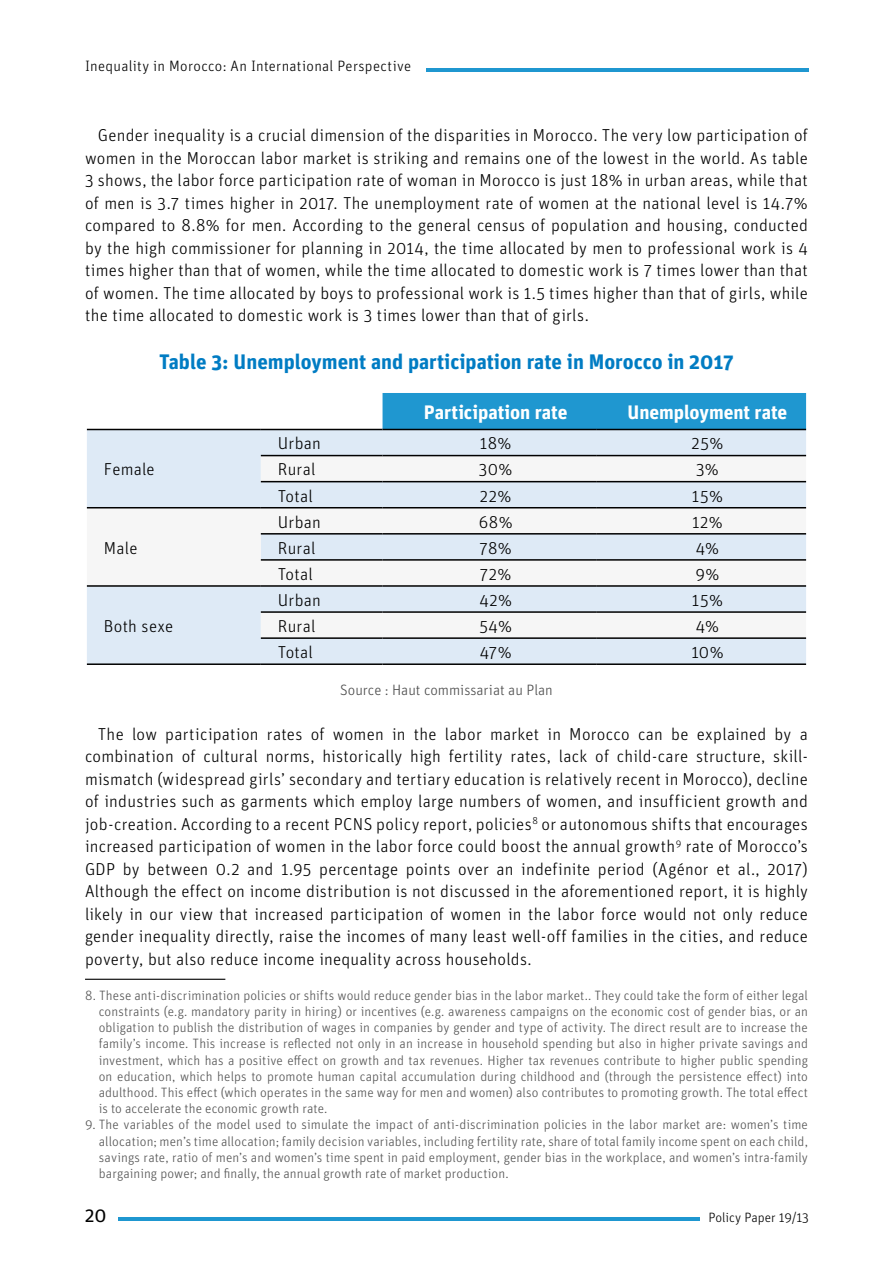
<style>
.page{position:relative;width:893px;height:1263px;background:#fff}
.page>*{position:absolute;margin:0;border:0;box-sizing:border-box;transform-origin:0 0}
.t1{font:700 21px "Unit Pro";color:#007cc3}
.t2{font:700 19.5px "Unit Pro";letter-spacing:-.005em;color:#fff}
.t3{font:19.5px "Unit Pro";color:#000}
.t4{font:300 17.25px/22.5px "Unit Pro";letter-spacing:.015em;color:#000;text-align:justify}
.t5{font:300 15px "Unit Pro";letter-spacing:.02em;color:#000}
.t6{font:300 15px "Unit Pro";color:#4b4b4b}
.t7{font:300 13.5px/16.2px "Unit Pro";letter-spacing:.005em;color:#535353;text-align:justify}
.t8{font:300 13.5px "Unit Pro";color:#000}
</style>
<div class="page">
<hr style="left:426px;top:69px;width:383px;height:3px;background:#1f97d0">
<hr style="left:118px;top:1217px;width:582px;height:3px;background:#1f97d0">
<div style="left:383px;top:393px;width:423px;height:36px;background:#1f97d0"></div>
<div style="left:87px;top:430px;width:719px;height:233px;background:#deeaf6"></div>
<svg style="left:87px;top:456px;width:719px;height:182px;fill:#f6f6f6"></svg>
<hr style="left:596px;top:429px;width:210px;height:1px;background:#000">
<hr style="left:383px;top:429px;width:213px;height:1px;background:#000">
<hr style="left:261px;top:429px;width:122px;height:1px;background:#000">
<hr style="left:87px;top:429px;width:174px;height:1px;background:#000">
<hr style="left:596px;top:455px;width:210px;height:1px;background:#000">
<hr style="left:383px;top:455px;width:213px;height:1px;background:#000">
<hr style="left:261px;top:455px;width:122px;height:1px;background:#000">
<hr style="left:596px;top:481px;width:210px;height:1px;background:#000">
<hr style="left:383px;top:481px;width:213px;height:1px;background:#000">
<hr style="left:261px;top:481px;width:122px;height:1px;background:#000">
<hr style="left:596px;top:507px;width:210px;height:1px;background:#000">
<hr style="left:383px;top:507px;width:213px;height:1px;background:#000">
<hr style="left:261px;top:507px;width:122px;height:1px;background:#000">
<hr style="left:87px;top:507px;width:174px;height:1px;background:#000">
<hr style="left:596px;top:533px;width:210px;height:2px;background:#000">
<hr style="left:383px;top:533px;width:213px;height:2px;background:#000">
<hr style="left:261px;top:533px;width:122px;height:2px;background:#000">
<hr style="left:596px;top:559px;width:210px;height:2px;background:#000">
<hr style="left:383px;top:559px;width:213px;height:2px;background:#000">
<hr style="left:261px;top:559px;width:122px;height:2px;background:#000">
<hr style="left:596px;top:585px;width:210px;height:2px;background:#000">
<hr style="left:383px;top:585px;width:213px;height:2px;background:#000">
<hr style="left:261px;top:585px;width:122px;height:2px;background:#000">
<hr style="left:87px;top:585px;width:174px;height:2px;background:#000">
<hr style="left:87px;top:663px;width:174px;height:2px;background:#000">
<hr style="left:596px;top:611px;width:210px;height:2px;background:#000">
<hr style="left:383px;top:611px;width:213px;height:2px;background:#000">
<hr style="left:261px;top:611px;width:122px;height:2px;background:#000">
<hr style="left:596px;top:637px;width:210px;height:2px;background:#000">
<hr style="left:383px;top:637px;width:213px;height:2px;background:#000">
<hr style="left:261px;top:637px;width:122px;height:2px;background:#000">
<hr style="left:596px;top:663px;width:210px;height:2px;background:#000">
<hr style="left:383px;top:663px;width:213px;height:2px;background:#000">
<hr style="left:261px;top:663px;width:122px;height:2px;background:#000">
<hr style="left:85px;top:979px;width:140px;height:1px;background:#000">
<p class="t5" style="left:85px;top:57px;width:328px">Inequality in Morocco: An International Perspective</p>
<p class="t4" style="left:85px;top:124px;width:724px;text-indent:13px">Gender inequality is a crucial dimension of the disparities in Morocco. The very low participation of women in the Moroccan labor market is striking and remains one of the lowest in the world. As table 3 shows, the labor force participation rate of woman in Morocco is just 18% in urban areas, while that of men is 3.7 times higher in 2017. The unemployment rate of women at the national level is 14.7% compared to 8.8% for men. According to the general census of population and housing, conducted by the high commissioner for planning in 2014, the time allocated by men to professional work is 4 times higher than that of women, while the time allocated to domestic work is 7 times lower than that of women. The time allocated by boys to professional work is 1.5 times higher than that of girls, while the time allocated to domestic work is 3 times lower than that of girls.</p>
<p class="t1" style="left:159px;top:348px;width:576px">Table 3: Unemployment and participation rate in Morocco in 2017</p>
<p class="t2" style="left:424px;top:399px;width:145px">Participation rate</p>
<p class="t2" style="left:628px;top:399px;width:161px">Unemployment rate</p>
<p class="t4" style="left:278px;top:432px;width:45px">Urban</p>
<p class="t4" style="left:480px;top:432px;width:33px">18%</p>
<p class="t4" style="left:692px;top:432px;width:33px">25%</p>
<p class="t4" style="left:104px;top:458px;width:52px">Female</p>
<p class="t4" style="left:278px;top:458px;width:39px">Rural</p>
<p class="t4" style="left:479px;top:458px;width:35px">30%</p>
<p class="t4" style="left:696px;top:458px;width:24px">3%</p>
<p class="t4" style="left:278px;top:484px;width:36px">Total</p>
<p class="t4" style="left:480px;top:484px;width:33px">22%</p>
<p class="t4" style="left:692px;top:484px;width:33px">15%</p>
<p class="t4" style="left:278px;top:510px;width:45px">Urban</p>
<p class="t4" style="left:479px;top:510px;width:35px">68%</p>
<p class="t4" style="left:692px;top:510px;width:32px">12%</p>
<p class="t4" style="left:104px;top:537px;width:35px">Male</p>
<p class="t4" style="left:278px;top:537px;width:39px">Rural</p>
<p class="t4" style="left:479px;top:537px;width:34px">78%</p>
<p class="t4" style="left:696px;top:537px;width:25px">4%</p>
<p class="t4" style="left:278px;top:563px;width:36px">Total</p>
<p class="t4" style="left:480px;top:563px;width:33px">72%</p>
<p class="t4" style="left:695px;top:563px;width:26px">9%</p>
<p class="t4" style="left:278px;top:589px;width:45px">Urban</p>
<p class="t4" style="left:479px;top:589px;width:34px">42%</p>
<p class="t4" style="left:692px;top:589px;width:33px">15%</p>
<p class="t4" style="left:104px;top:615px;width:71px">Both sexe</p>
<p class="t4" style="left:278px;top:615px;width:39px">Rural</p>
<p class="t4" style="left:479px;top:615px;width:34px">54%</p>
<p class="t4" style="left:696px;top:615px;width:25px">4%</p>
<p class="t4" style="left:278px;top:641px;width:36px">Total</p>
<p class="t4" style="left:480px;top:641px;width:34px">47%</p>
<p class="t4" style="left:691px;top:641px;width:34px">10%</p>
<p class="t6" style="left:340px;top:681px;width:214px">Source : Haut commissariat au Plan</p>
<p class="t4" style="left:85px;top:723px;width:724px;text-indent:13px">The low participation rates of women in the labor market in Morocco can be explained by a combination of cultural norms, historically high fertility rates, lack of child-care structure, skill&shy;mismatch (widespread girls’ secondary and tertiary education is relatively recent in Morocco), decline of industries such as garments which employ large numbers of women, and insufficient growth and job-creation. According to a recent PCNS policy report, policies<sup>8</sup> or autonomous shifts that encourages increased participation of women in the labor force could boost the annual growth<sup>9</sup> rate of Morocco’s GDP by between 0.2 and 1.95 percentage points over an indefinite period (Agénor et al., 2017)<br>Although the effect on income distribution is not discussed in the aforementioned report, it is highly likely in our view that increased participation of women in the labor force would not only reduce gender inequality directly, raise the incomes of many least well-off families in the cities, and reduce poverty, but also reduce income inequality across households.</p>
<p class="t7" style="left:99px;top:987px;width:711px;text-indent:-14px">8. These anti-discrimination policies or shifts would reduce gender bias in the labor market.. They could take the form of either legal constraints (e.g. mandatory parity in hiring) or incentives (e.g. awareness campaigns on the economic cost of gender bias, or an obligation to publish the distribution of wages in companies by gender and type of activity. The direct result are to increase the family’s income. This increase is reflected not only in an increase in household spending but also in higher private savings and investment, which has a positive effect on growth and tax revenues. Higher tax revenues contribute to higher public spending on education, which helps to promote human capital accumulation during childhood and (through the persistence effect) into adulthood. This effect (which operates in the same way for men and women) also contributes to promoting growth. The total effect is to accelerate the economic growth rate.</p>
<p class="t7" style="left:99px;top:1116px;width:711px;text-indent:-14px">9. The variables of the model used to simulate the impact of anti-discrimination policies in the labor market are: women’s time allocation; men’s time allocation; family decision variables, including fertility rate, share of total family income spent on each child, savings rate, ratio of men’s and women’s time spent in paid employment, gender bias in the workplace, and women’s intra-family bargaining power; and finally, the annual growth rate of market production.</p>
<p class="t3" style="left:85px;top:1203px;width:23px">20</p>
<p class="t8" style="left:708px;top:1209px;width:102px">Policy Paper 19/13</p>
</div>
